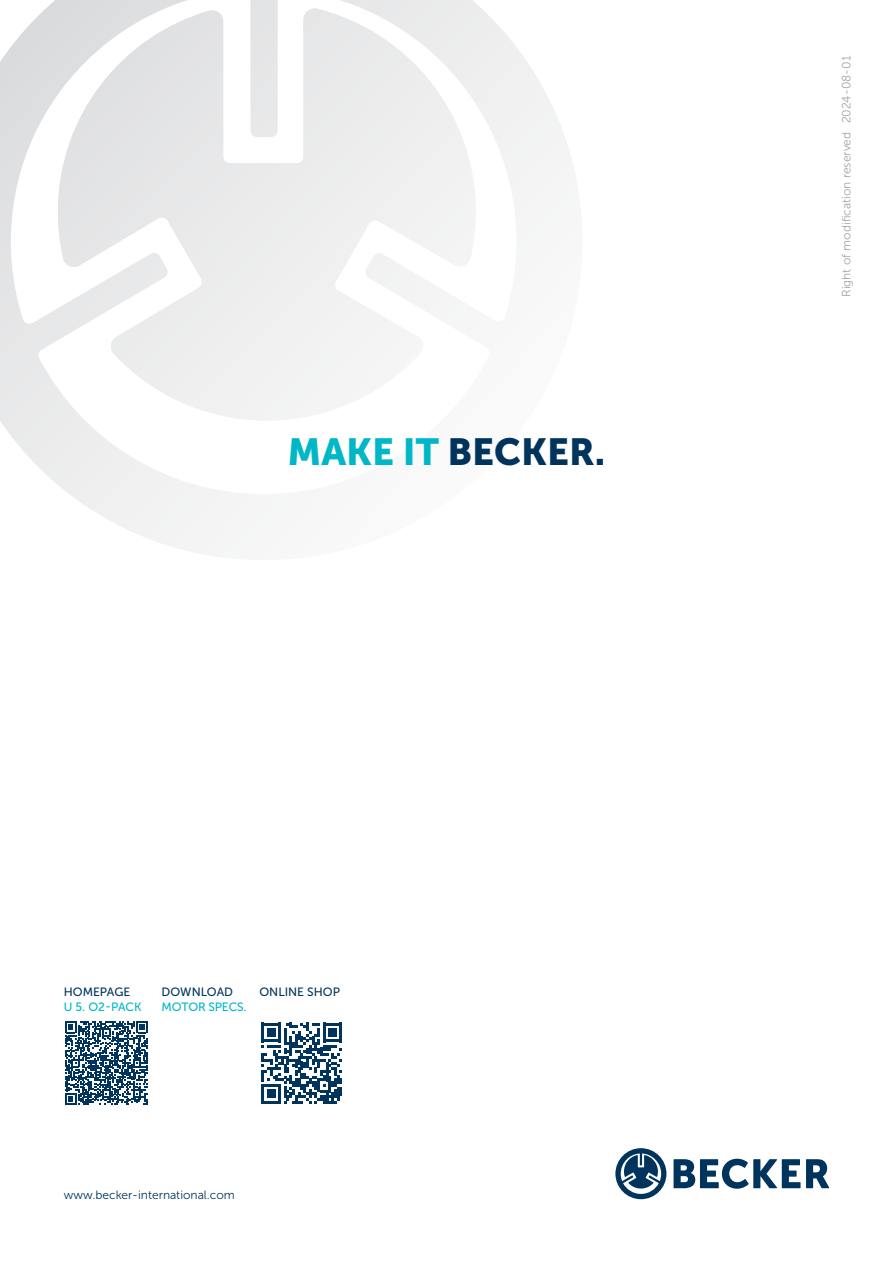
<style>
.page{position:relative;width:893px;height:1263px;background:#fff}
.page>*{position:absolute;margin:0;border:0;box-sizing:border-box;transform-origin:0 0}
.t1{font:37.5px "Museo Sans 900";color:#00345c}
.t2{font:12px "Museo Sans 300";color:#9fa8a0}
.t3{font:12px "Museo Sans 300";color:#00345c}
.t4{font:12px "Museo Sans 500";color:#00345c}
.t5{font:12px "Museo Sans 500";letter-spacing:-.01em;color:#00b7c7}
.s1{color:#00b7c7}
</style>
<div class="page">
<svg style="left:0;top:0;width:573px;height:554px"></svg>
<svg style="left:65px;top:1021px;width:83px;height:84px"></svg>
<svg style="left:261px;top:1023px;width:81px;height:80px"></svg>
<svg style="left:674px;top:1159px;width:126px;height:30px"></svg>
<svg style="left:806px;top:1159px;width:23px;height:29px"></svg>
<svg style="left:615px;top:1148px;width:51px;height:51px"></svg>
<h1 class="t1" style="left:288px;top:430px;width:319px"><span class="s1">MAKE IT</span> BECKER.</h1>
<p class="t4" style="left:64px;top:985px;width:68px">HOMEPAGE</p>
<p class="t5" style="left:64px;top:1000px;width:79px">U 5. O2-PACK</p>
<p class="t4" style="left:162px;top:985px;width:73px">DOWNLOAD</p>
<p class="t5" style="left:162px;top:1000px;width:87px">MOTOR SPECS.</p>
<p class="t4" style="left:259px;top:985px;width:82px">ONLINE SHOP</p>
<p class="t3" style="left:64px;top:1188px;width:173px">www.becker-international.com</p>
<p class="t2" style="left:840px;top:123px;width:69px;rotate:-90deg">2024-08-01</p>
<p class="t2" style="left:840px;top:297px;width:167px;rotate:-90deg">Right of modification reserved</p>
</div>
